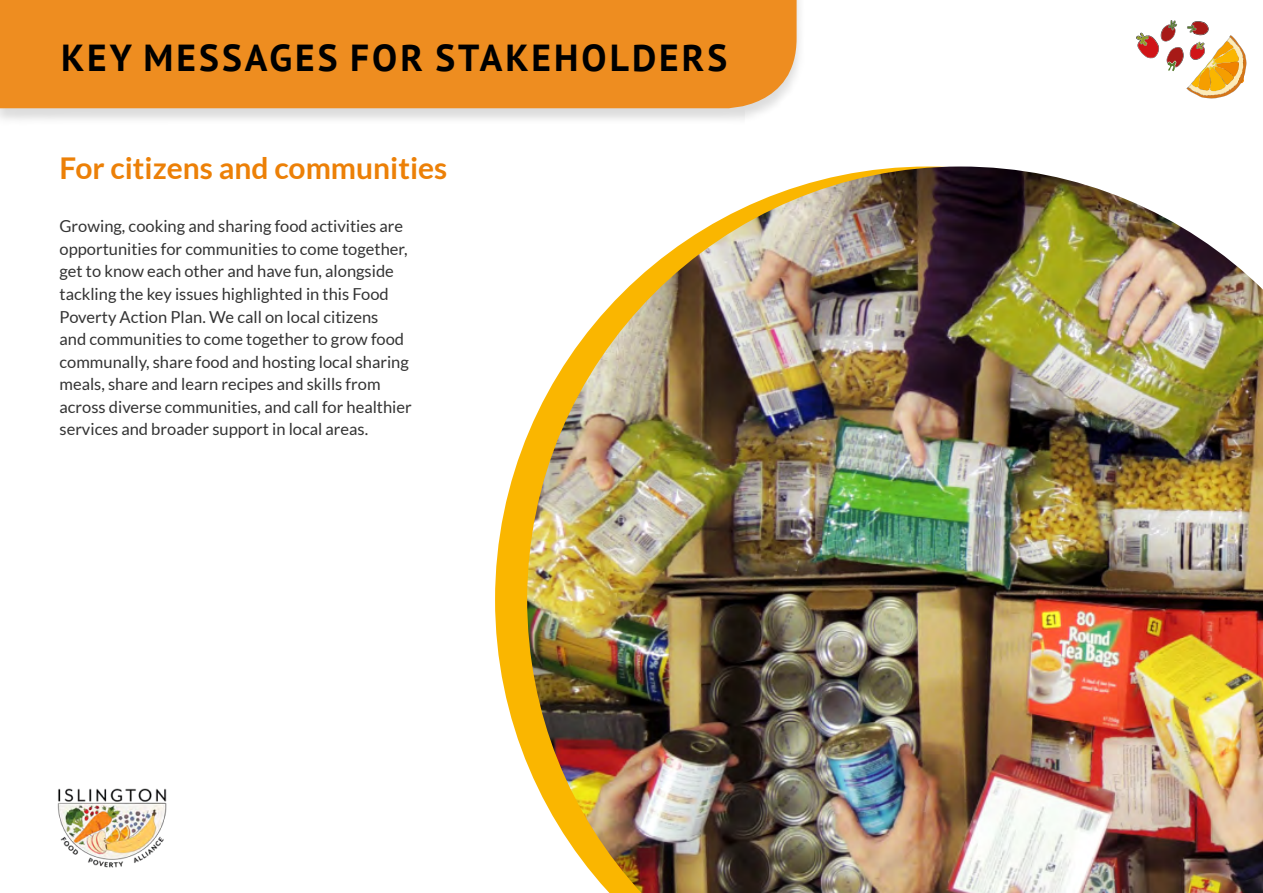
<style>
.page{position:relative;width:1263px;height:893px;background:#fff}
.page>*{position:absolute;margin:0;border:0;box-sizing:border-box;transform-origin:0 0}
.Heading_NEW{font:700 37.5px "PT Sans";letter-spacing:.08em;color:#000}
.front_pull_out{font:700 30px "Lato";color:#ec8007}
.Body{font:16.5px/22.5px "Lato";color:#333}
</style>
<div class="page">
<img style="left:57px;top:788px;width:110px;height:80px">
<svg style="left:1136px;top:20px;width:110px;height:78px"></svg>
<svg style="left:495px;top:436px;width:32px;height:327px;fill:#fab600"></svg>
<div style="left:0;top:0;width:806px;height:126px;background:#000;opacity:.14"></div>
<div style="left:0;top:0;width:796px;height:108px;background:#ee8d20"></div>
<img style="left:527px;top:167px;width:736px;height:726px">
<p class="Heading_NEW" style="left:61px;top:33px;width:668px">KEY MESSAGES FOR STAKEHOLDERS</p>
<p class="front_pull_out" style="left:60px;top:150px;width:389px">For citizens and communities</p>
<p class="Body" style="left:60px;top:215px;width:354px">Growing, cooking and sharing food activities are opportunities for communities to come together, get to know each other and have fun, alongside tackling the key issues highlighted in this Food Poverty Action Plan. We call on local citizens<br>and communities to come together to grow food communally, share food and hosting local sharing meals, share and learn recipes and skills from across diverse communities, and call for healthier services and broader support in local areas.</p>
</div>
